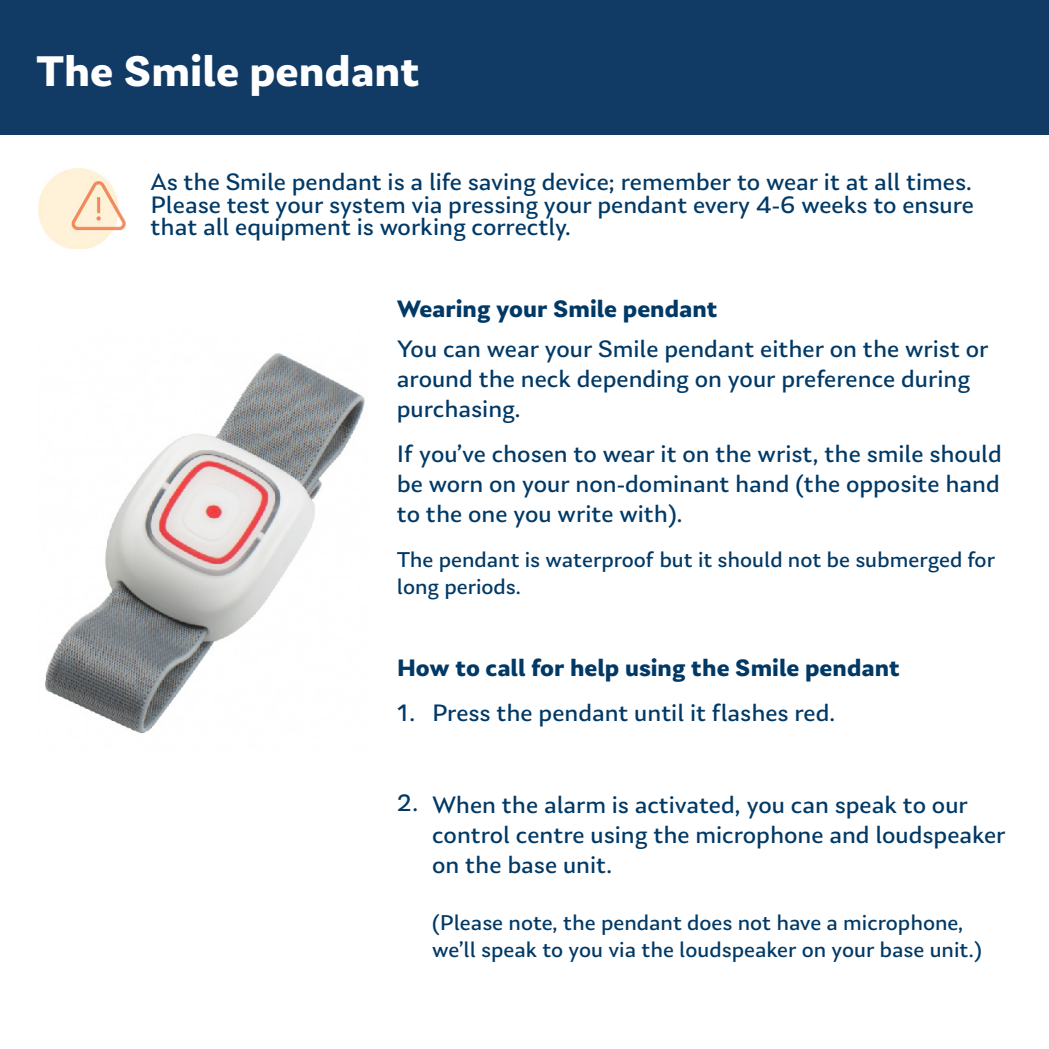
<style>
.page{position:relative;width:1049px;height:1049px;background:#fff}
.page>*{position:absolute;margin:0;border:0;box-sizing:border-box;transform-origin:0 0}
.t1{font:700 45px "Laca Text";color:#fff}
.t2{font:25px/30px "Laca Text";color:#003966}
.t3{font:700 25px "Laca Text";color:#003966}
.t4{font:22.5px/27px "Laca Text";color:#003966}
.s1{font-weight:700}
</style>
<div class="page">
<div style="left:0;top:0;width:1049px;height:135px;background:#113a64"></div>
<img style="left:45px;top:353px;width:320px;height:381px">
<img style="left:39px;top:169px;width:87px;height:79px">
<p class="t1" style="left:36px;top:44px;width:385px">The Smile pendant</p>
<p class="t2" style="left:151px;top:171px;width:825px;line-height:22.5px;text-align:justify">As the Smile pendant is a life saving device; remember to wear it at all times.<br>Please test your system via pressing your pendant every 4-6 weeks to ensure that all equipment is working correctly.</p>
<p class="t2" style="left:397px;top:289px;width:593px;line-height:40px"><span class="s1">Wearing your Smile pendant<br></span>You can wear your Smile pendant either on the wrist or</p>
<p class="t2" style="left:397px;top:364px;width:575px">around the neck depending on your preference during purchasing.</p>
<p class="t2" style="left:397px;top:439px;width:606px;text-align:justify">If you’ve chosen to wear it on the wrist, the smile should be worn on your non-dominant hand (the opposite hand to the one you write with).</p>
<p class="t4" style="left:397px;top:546px;width:600px">The pendant is waterproof but it should not be submerged for long periods.</p>
<p class="t3" style="left:397px;top:653px;width:504px">How to call for help using the Smile pendant</p>
<p class="t2" style="left:397px;top:697px;width:20px">1.</p>
<p class="t2" style="left:432px;top:697px;width:405px">Press the pendant until it flashes red.</p>
<p class="t2" style="left:397px;top:787px;width:23px">2.</p>
<p class="t2" style="left:432px;top:789px;width:575px">When the alarm is activated, you can speak to our control centre using the microphone and loudspeaker on the base unit.</p>
<p class="t4" style="left:432px;top:909px;width:551px">(Please note, the pendant does not have a microphone, we’ll speak to you via the loudspeaker on your base unit.)</p>
</div>
